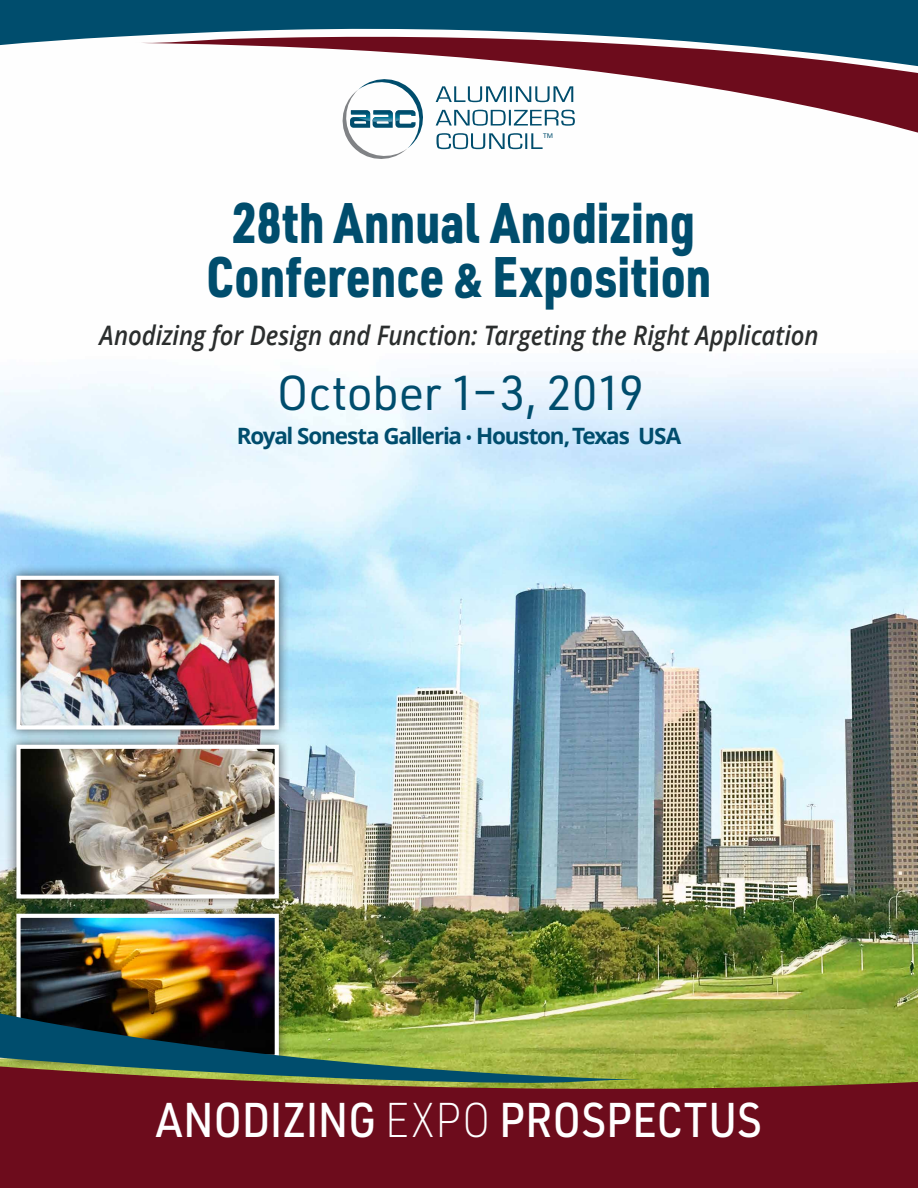
<style>
.page{position:relative;width:918px;height:1188px;background:#fff}
.page>*{position:absolute;margin:0;border:0;box-sizing:border-box;transform-origin:0 0}
.t1{font:900 55.95px/54.6px "URWDIN Semi Cond";letter-spacing:.005em;color:#004d6d;text-align:center;scale:.89 1}
.t2{font:48px "URWDIN";letter-spacing:-.02em;color:#004d6d}
.t3{font:500 47.85px "URWDIN";letter-spacing:-.005em;color:#fff;scale:.89 1}
.t4{font:italic 600 26.85px "Open Sans";letter-spacing:-.005em;color:#2b2e2e;scale:.89 1}
.t5{font:700 22.5px "Open Sans";letter-spacing:-.055em;color:#004d6d}
.t6{font:7.35px "Calibri";color:#004d6d}
.s1{font-size:46.35px}
.s2{font-size:15px}
.s3{font-weight:200}
</style>
<div class="page">
<img style="left:0;top:149px;width:918px;height:904px">
<svg style="left:436px;top:144px;width:107px;height:5px"></svg>
<svg style="left:343px;top:144px;width:85px;height:15px"></svg>
<div style="left:5px;top:733px;width:285px;height:177px;background:#231f20;opacity:.75"></div>
<img style="left:21px;top:750px;width:253px;height:144px">
<div style="left:16px;top:745px;width:263px;height:154px;border:4px solid #fff"></div>
<div style="left:5px;top:902px;width:285px;height:168px;background:#231f20;opacity:.75"></div>
<img style="left:14px;top:912px;width:267px;height:102px">
<div style="left:5px;top:564px;width:285px;height:177px;background:#231f20;opacity:.75"></div>
<img style="left:21px;top:581px;width:253px;height:144px">
<div style="left:16px;top:576px;width:263px;height:154px;border:4px solid #fff"></div>
<svg style="left:0;top:1053px;width:918px;height:135px;background:#701b1e"></svg>
<svg style="left:0;top:0;width:918px;height:45px;background:#125977"></svg>
<svg style="left:134px;top:35px;width:784px;height:109px"></svg>
<svg style="left:0;top:1014px;width:648px;height:70px;background:#637b47"></svg>
<p class="t6" style="left:543px;top:131px;width:11px">TM</p>
<h1 class="t1" style="left:207px;top:193px;width:569px">28th Annual Anodizing<br>Conference <span class="s1">&amp;</span> Exposition</h1>
<p class="t4" style="left:100px;top:317px;width:809px">Anodizing for Design and Function: Targeting the Right Application</p>
<h2 class="t2" style="left:277px;top:361px;width:369px">October 1–3, 2019</h2>
<p class="t5" style="left:237px;top:420px;width:446px">Royal Sonesta Galleria <span class="s2">•</span> Houston, Texas USA</p>
<h3 class="t3" style="left:156px;top:1088px;width:682px">ANODIZING <span class="s3">EXPO</span> PROSPECTUS</h3>
</div>
